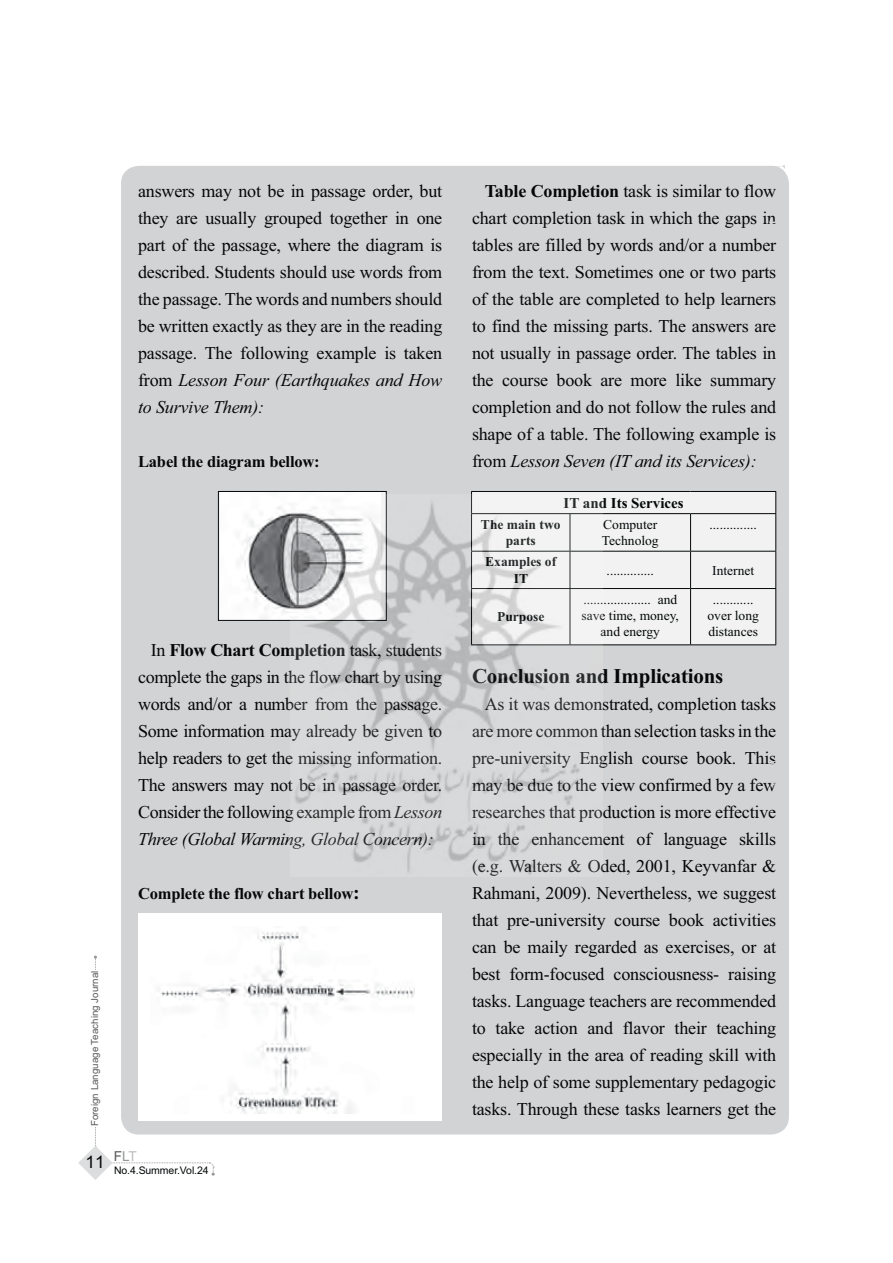
<style>
.page{position:relative;width:893px;height:1263px;background:#fff}
.page>*{position:absolute;margin:0;border:0;box-sizing:border-box;transform-origin:0 0}
.t1{font:700 21px "Times New Roman";letter-spacing:-.01em;color:#040809}
.t2{font:18px/27px "Times New Roman";letter-spacing:-.01em;color:#040809;text-align:justify}
.t3{font:700 16.5px "Times New Roman";letter-spacing:-.01em;color:#040809}
.t4{font:700 15px "Times New Roman";color:#040809}
.t5{font:13.65px "Arial";color:#58595b}
.t6{font:13.5px/16.2px "Times New Roman";color:#040809;text-align:center}
.t7{font:700 13.5px/16.2px "Times New Roman";color:#040809;text-align:center}
.t8{font:10.5px "Arial";letter-spacing:-.01em;color:#040809}
.t9{font:9.75px "Arial";color:#58595b}
.s1{font-style:italic}
.s2{font-weight:700}
.s3{font-size:19.5px}
.s4{color:#939598}
.s5{color:#bdbdc0}
</style>
<div class="page">
<div style="left:121px;top:166px;width:668px;height:969px;background:#d2d3d4;border-radius:18px"></div>
<img style="left:220px;top:493px;width:160px;height:126px">
<div style="left:218px;top:491px;width:168px;height:130px;border:1px solid #040809"></div>
<div style="left:472px;top:492px;width:303px;height:152px;background:#f2f2f2"></div>
<hr style="left:690px;top:491px;width:86px;height:1px;background:#040809">
<svg style="left:775px;top:492px;width:1px;height:21px"></svg>
<hr style="left:570px;top:491px;width:120px;height:1px;background:#040809">
<hr style="left:471px;top:491px;width:99px;height:1px;background:#040809">
<hr style="left:690px;top:513px;width:86px;height:1px;background:#040809">
<hr style="left:775px;top:514px;width:1px;height:37px;background:#040809">
<hr style="left:570px;top:513px;width:120px;height:1px;background:#040809">
<hr style="left:690px;top:514px;width:1px;height:37px;background:#040809">
<hr style="left:690px;top:551px;width:86px;height:1px;background:#040809">
<hr style="left:775px;top:552px;width:1px;height:36px;background:#040809">
<hr style="left:570px;top:551px;width:120px;height:1px;background:#040809">
<hr style="left:690px;top:552px;width:1px;height:36px;background:#040809">
<hr style="left:690px;top:588px;width:86px;height:1px;background:#040809">
<hr style="left:775px;top:589px;width:1px;height:55px;background:#040809">
<hr style="left:570px;top:588px;width:120px;height:1px;background:#040809">
<hr style="left:690px;top:589px;width:1px;height:55px;background:#040809">
<hr style="left:570px;top:644px;width:206px;height:1px;background:#040809">
<svg style="left:775px;top:165px;width:10px;height:7px"></svg>
<div style="left:138px;top:913px;width:303px;height:207px;background:#fff"></div>
<img style="left:215px;top:932px;width:200px;height:181px">
<svg style="left:78px;top:956px;width:137px;height:224px"></svg>
<div style="left:91px;top:970px;width:9px;height:156px;background:#fff"></div>
<img style="left:290px;top:494px;width:312px;height:380px">
<p class="t2" style="left:138px;top:180px;width:306px">answers may not be in passage order, but they are usually grouped together in one part of the passage, where the diagram is described. Students should use words from the passage. The words and numbers should be written exactly as they are in the reading passage. The following example is taken from <span class="s1">Lesson Four (Earthquakes and How to Survive Them):</span></p>
<p class="t3" style="left:138px;top:457px;width:183px">Label the diagram bellow:</p>
<p class="t9" style="left:89px;top:1126px;width:157px;rotate:-90deg">Foreign Language Teaching Journal</p>
<p class="t2" style="left:138px;top:639px;width:306px;text-indent:13px">In <span class="s2">Flow Chart Completion</span> task, students complete the gaps in the flow chart by using words and/or a number from the passage.<br>Some information may already be given to help readers to get the missing information.<br>The answers may not be in passage order.<br>Consider the following example from <span class="s1">Lesson Three (Global Warming, Global Concern):</span></p>
<p class="t3" style="left:138px;top:889px;width:223px">Complete the flow chart bellow<span class="s3">:</span></p>
<p class="t5" style="left:114px;top:1148px;width:25px">F<span class="s4">L</span><span class="s5">T</span></p>
<p class="t8" style="left:86px;top:1164px;width:124px"><sup>11</sup> No.4.Summer.Vol.24</p>
<p class="t2" style="left:472px;top:180px;width:306px;text-indent:13px"><span class="s2">Table Completion</span> task is similar to flow chart completion task in which the gaps in tables are filled by words and/or a number from the text. Sometimes one or two parts of the table are completed to help learners to find the missing parts. The answers are not usually in passage order. The tables in the course book are more like summary completion and do not follow the rules and shape of a table. The following example is from <span class="s1">Lesson Seven (IT and its Services):</span></p>
<p class="t4" style="left:563px;top:498px;width:122px">IT and Its Services</p>
<p class="t6" style="left:603px;top:518px;width:55px">Computer</p>
<p class="t6" style="left:709px;top:518px;width:49px">..............</p>
<p class="t6" style="left:602px;top:534px;width:58px">Technolog</p>
<p class="t7" style="left:481px;top:518px;width:81px">The main two parts</p>
<p class="t7" style="left:485px;top:555px;width:72px">Examples of<br>IT</p>
<p class="t7" style="left:497px;top:610px;width:49px">Purpose</p>
<p class="t6" style="left:606px;top:563px;width:49px">..............</p>
<p class="t6" style="left:712px;top:563px;width:43px">Internet</p>
<p class="t6" style="left:581px;top:593px;width:99px">.................... and save time, money, and energy</p>
<p class="t6" style="left:707px;top:593px;width:53px">............ over long distances</p>
<p class="t1" style="left:472px;top:670px;width:253px">Conclusion and Implications</p>
<p class="t2" style="left:472px;top:693px;width:306px;text-indent:13px">As it was demonstrated, completion tasks are more common than selection tasks in the pre-university English course book. This may be due to the view confirmed by a few researches that production is more effective in the enhancement of language skills (e.g. Walters &amp; Oded, 2001, Keyvanfar &amp; Rahmani, 2009). Nevertheless, we suggest that pre-university course book activities can be maily regarded as exercises, or at best form-focused consciousness- raising tasks. Language teachers are recommended to take action and flavor their teaching especially in the area of reading skill with the help of some supplementary pedagogic tasks. Through these tasks learners get the</p>
</div>
